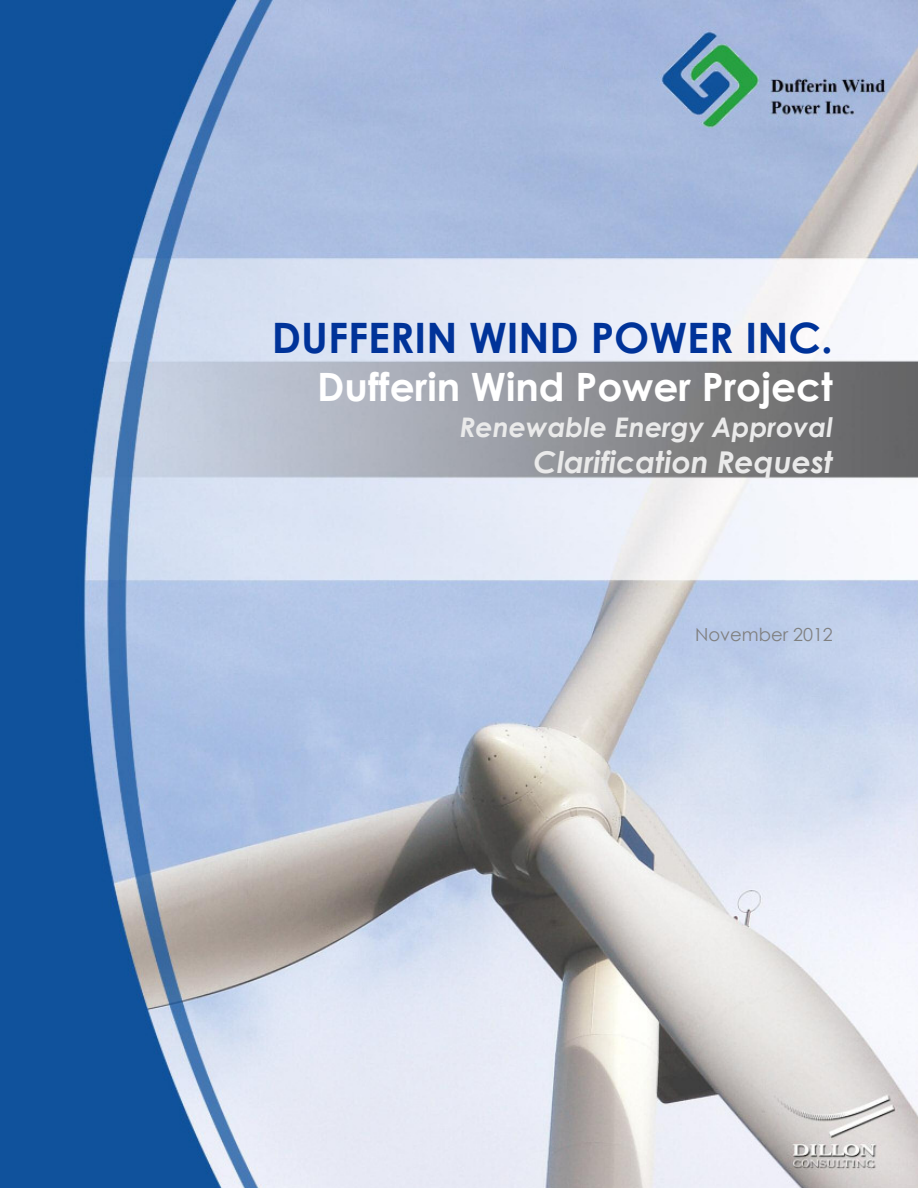
<style>
.page{position:relative;width:918px;height:1188px;background:#fff}
.page>*{position:absolute;margin:0;border:0;box-sizing:border-box;transform-origin:0 0}
.t1{font:700 42px "Century Gothic";color:#039}
.t2{font:700 39px "Century Gothic";color:#fff}
.t3{font:italic 700 30px "Century Gothic";color:#eaeaea}
.t4{font:italic 700 27px "Century Gothic";color:#eaeaea}
.t5{font:18px "Century Gothic";color:#808080}
</style>
<div class="page">
<img style="left:0;top:0;width:918px;height:1188px">
<p class="t1" style="left:272px;top:310px;width:563px">DUFFERIN WIND POWER INC.</p>
<p class="t2" style="left:317px;top:362px;width:517px">Dufferin Wind Power Project</p>
<p class="t4" style="left:460px;top:410px;width:375px">Renewable Energy Approval</p>
<p class="t3" style="left:534px;top:443px;width:301px">Clarification Request</p>
<p class="t5" style="left:695px;top:623px;width:139px">November 2012</p>
</div>
